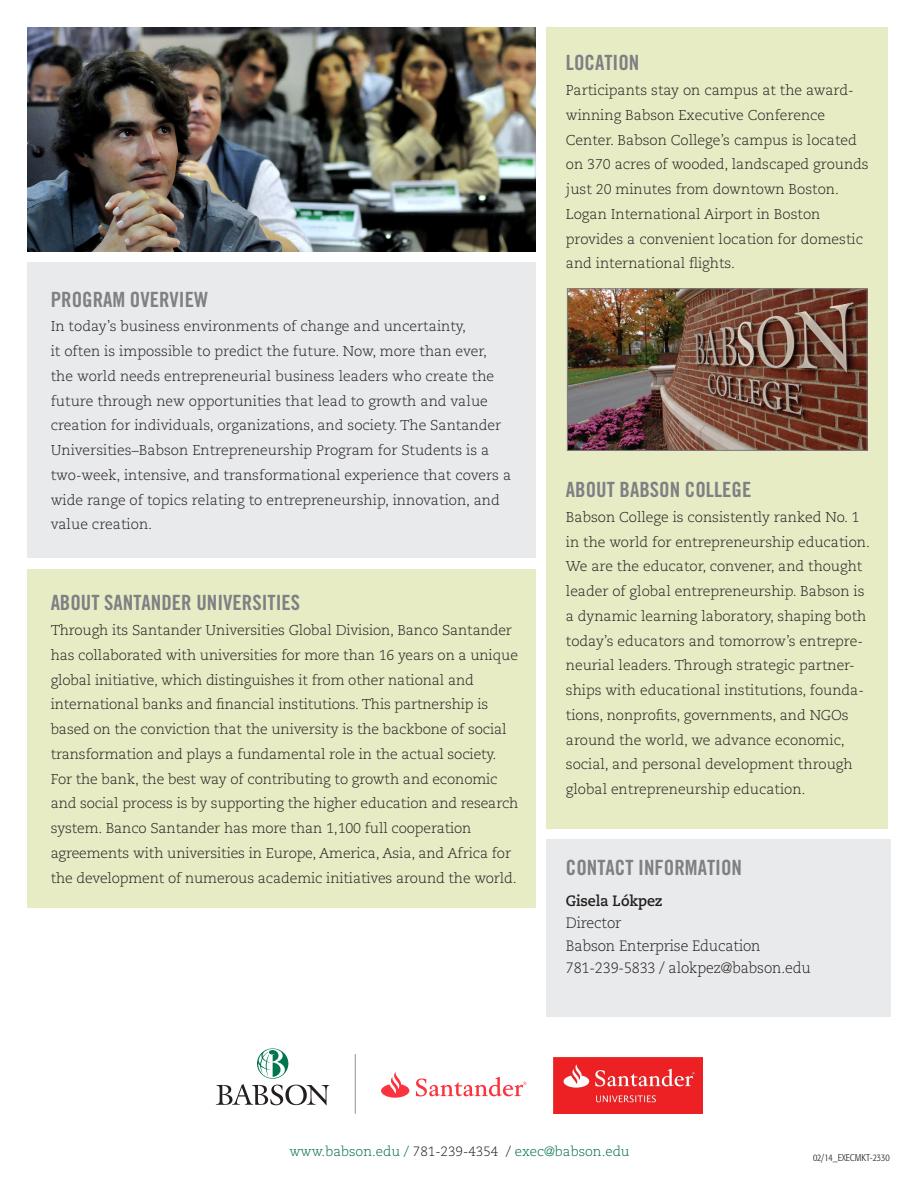
<style>
.page{position:relative;width:918px;height:1188px;background:#fff}
.page>*{position:absolute;margin:0;border:0;box-sizing:border-box;transform-origin:0 0}
.t1{font:21px "Trade Gothic Bold Cond Twenty";color:#7e8083}
.t2{font:300 15px "Caecilia";letter-spacing:-.01em;color:#231f20;scale:.96 1}
.t3{font:700 15px "Caecilia";letter-spacing:-.01em;color:#231f20;scale:.96 1}
.t4{font:300 14.25px/24.8px "Caecilia";letter-spacing:-.005em;color:#231f20}
.t5{font:300 13.5px "Caecilia";color:#007049}
.t6{font:300 condensed 9.75px "Formata";color:#231f20}
.s1{color:#231f20}
</style>
<div class="page">
<div style="left:27px;top:262px;width:509px;height:296px;background:#e9eaeb"></div>
<div style="left:27px;top:569px;width:509px;height:338px;background:#e8ecc5"></div>
<div style="left:546px;top:27px;width:342px;height:801px;background:#e8ecc5"></div>
<div style="left:546px;top:839px;width:345px;height:177px;background:#e9eaeb"></div>
<img style="left:27px;top:27px;width:509px;height:225px">
<img style="left:569px;top:290px;width:297px;height:159px">
<div style="left:567px;top:288px;width:301px;height:163px;border:1px solid #7e8083"></div>
<hr style="left:355px;top:1054px;width:1px;height:60px;background:#939598">
<svg style="left:216px;top:1048px;width:113px;height:58px"></svg>
<img style="left:553px;top:1057px;width:149px;height:57px">
<svg style="left:381px;top:1072px;width:28px;height:26px"></svg>
<svg style="left:416px;top:1077px;width:110px;height:19px"></svg>
<p class="t1" style="left:51px;top:286px;width:159px">PROGRAM OVERVIEW</p>
<p class="t4" style="left:51px;top:314px;width:417px">In today’s business environments of change and uncertainty,</p>
<p class="t4" style="left:51px;top:339px;width:462px">it often is impossible to predict the future. Now, more than ever, the world needs entrepreneurial business leaders who create the future through new opportunities that lead to growth and value creation for individuals, organizations, and society. The Santander Universities–Babson Entrepreneurship Program for Students is a two-week, intensive, and transformational experience that covers a wide range of topics relating to entrepreneurship, innovation, and value creation.</p>
<p class="t1" style="left:51px;top:590px;width:251px">ABOUT SANTANDER UNIVERSITIES</p>
<p class="t4" style="left:51px;top:618px;width:469px">Through its Santander Universities Global Division, Banco Santander has collaborated with universities for more than 16 years on a unique global initiative, which distinguishes it from other national and international banks and financial institutions. This partnership is based on the conviction that the university is the backbone of social transformation and plays a fundamental role in the actual society.<br>For the bank, the best way of contributing to growth and economic and social process is by supporting the higher education and research system. Banco Santander has more than 1,100 full cooperation agreements with universities in Europe, America, Asia, and Africa for the development of numerous academic initiatives around the world.</p>
<p class="t1" style="left:566px;top:50px;width:75px">LOCATION</p>
<p class="t4" style="left:566px;top:78px;width:304px">Participants stay on campus at the award&shy;winning Babson Executive Conference Center. Babson College’s campus is located on 370 acres of wooded, landscaped grounds just 20 minutes from downtown Boston.<br>Logan International Airport in Boston provides a convenient location for domestic and international flights.</p>
<p class="t1" style="left:566px;top:477px;width:187px">ABOUT BABSON COLLEGE</p>
<p class="t4" style="left:566px;top:505px;width:306px">Babson College is consistently ranked No. 1 in the world for entrepreneurship education.<br>We are the educator, convener, and thought leader of global entrepreneurship. Babson is a dynamic learning laboratory, shaping both today’s educators and tomorrow’s entrepre&shy;neurial leaders. Through strategic partner&shy;ships with educational institutions, founda&shy;tions, nonprofits, governments, and NGOs around the world, we advance economic, social, and personal development through global entrepreneurship education.</p>
<p class="t1" style="left:566px;top:855px;width:178px">CONTACT INFORMATION</p>
<p class="t3" style="left:566px;top:892px;width:102px">Gisela Lókpez</p>
<p class="t2" style="left:566px;top:915px;width:59px">Director</p>
<p class="t2" style="left:566px;top:937px;width:204px">Babson Enterprise Education</p>
<p class="t2" style="left:566px;top:960px;width:257px">781-239-5833 / alokpez@babson.edu</p>
<p class="t5" style="left:289px;top:1144px;width:342px">www.babson.edu / <span class="s1">781-239-4354 /</span> exec@babson.edu</p>
<p class="t6" style="left:813px;top:1152px;width:78px">02/14_EXECMKT-2330</p>
</div>
